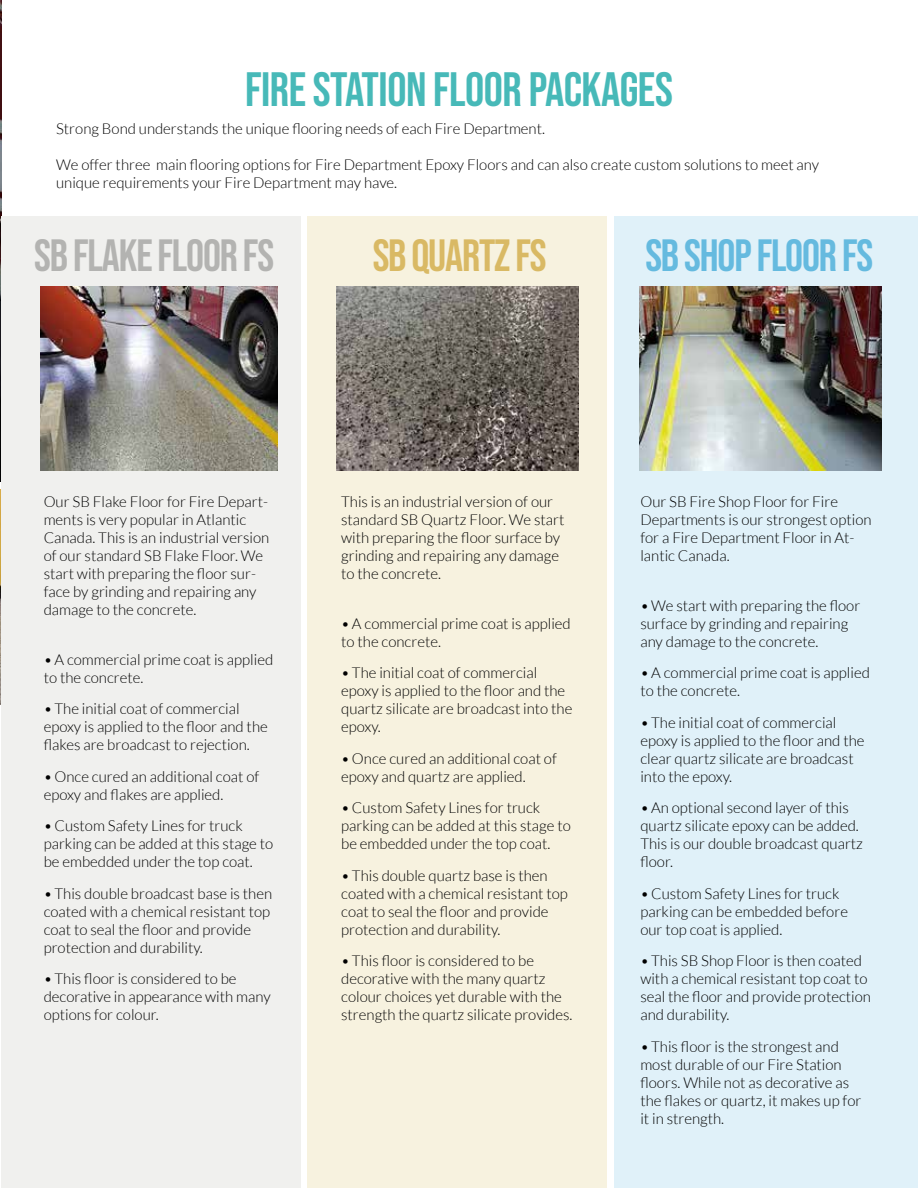
<style>
.page{position:relative;width:918px;height:1188px;background:#fff}
.page>*{position:absolute;margin:0;border:0;box-sizing:border-box;transform-origin:0 0}
.t1{font:48px "Bebas Neue";letter-spacing:-.01em;color:#47b9b8}
.t2{font:45px "Bebas Neue";letter-spacing:-.025em;color:#b3b3b1}
.t3{font:45px "Bebas Neue";letter-spacing:-.025em;color:#65badf}
.t4{font:45px "Bebas Neue";letter-spacing:-.025em;color:#d9b964}
.t5{font:300 15px/18px "Lato";color:#000}
</style>
<div class="page">
<img style="left:0;top:0;width:1px;height:482px">
<img style="left:0;top:489px;width:1px;height:215px">
<div style="left:1px;top:216px;width:300px;height:972px;background:#f0f0ee"></div>
<div style="left:308px;top:216px;width:299px;height:972px;background:#f7f2df"></div>
<div style="left:614px;top:216px;width:304px;height:972px;background:#e0f1f9"></div>
<img style="left:40px;top:287px;width:238px;height:183px">
<img style="left:336px;top:287px;width:242px;height:183px">
<img style="left:640px;top:287px;width:242px;height:183px">
<h1 class="t1" style="left:245px;top:62px;width:429px">FIRE STATION FLOOR PACKAGES</h1>
<p class="t5" style="left:56px;top:120px;width:490px">Strong Bond understands the unique flooring needs of each Fire Department.</p>
<p class="t5" style="left:56px;top:156px;width:765px">We offer three main flooring options for Fire Department Epoxy Floors and can also create custom solutions to meet any unique requirements your Fire Department may have.</p>
<h2 class="t2" style="left:34px;top:230px;width:241px">SB FLAKE FLOOR FS</h2>
<h2 class="t4" style="left:373px;top:230px;width:175px">SB QUARTZ FS</h2>
<h2 class="t3" style="left:645px;top:230px;width:229px">SB SHOP FLOOR FS</h2>
<p class="t5" style="left:44px;top:493px;width:227px">Our SB Flake Floor for Fire Depart&shy;ments is very popular in Atlantic Canada. This is an industrial version of our standard SB Flake Floor. We start with preparing the floor sur&shy;face by grinding and repairing any damage to the concrete.</p>
<p class="t5" style="left:44px;top:650px;width:231px">•A commercial prime coat is applied to the concrete.</p>
<p class="t5" style="left:44px;top:700px;width:226px">•The initial coat of commercial epoxy is applied to the floor and the flakes are broadcast to rejection.</p>
<p class="t5" style="left:44px;top:767px;width:217px">•Once cured an additional coat of epoxy and flakes are applied.</p>
<p class="t5" style="left:44px;top:817px;width:231px">•Custom Safety Lines for truck parking can be added at this stage to be embedded under the top coat.</p>
<p class="t5" style="left:44px;top:884px;width:230px">•This double broadcast base is then coated with a chemical resistant top coat to seal the floor and provide protection and durability.</p>
<p class="t5" style="left:44px;top:970px;width:229px">•This floor is considered to be decorative in appearance with many options for colour.</p>
<p class="t5" style="left:341px;top:493px;width:225px">This is an industrial version of our standard SB Quartz Floor. We start with preparing the floor surface by grinding and repairing any damage to the concrete.</p>
<p class="t5" style="left:341px;top:614px;width:231px">•A commercial prime coat is applied to the concrete.</p>
<p class="t5" style="left:341px;top:664px;width:233px">•The initial coat of commercial epoxy is applied to the floor and the quartz silicate are broadcast into the epoxy.</p>
<p class="t5" style="left:341px;top:749px;width:217px">•Once cured an additional coat of epoxy and quartz are applied.</p>
<p class="t5" style="left:341px;top:799px;width:231px">•Custom Safety Lines for truck parking can be added at this stage to be embedded under the top coat.</p>
<p class="t5" style="left:341px;top:866px;width:228px">•This double quartz base is then coated with a chemical resistant top coat to seal the floor and provide protection and durability.</p>
<p class="t5" style="left:341px;top:952px;width:233px">•This floor is considered to be decorative with the many quartz colour choices yet durable with the strength the quartz silicate provides.</p>
<p class="t5" style="left:640px;top:493px;width:233px">Our SB Fire Shop Floor for Fire<br>Departments is our strongest option for a Fire Department Floor in At&shy;lantic Canada.</p>
<p class="t5" style="left:640px;top:596px;width:221px">•We start with preparing the floor surface by grinding and repairing any damage to the concrete.</p>
<p class="t5" style="left:640px;top:664px;width:231px">•A commercial prime coat is applied to the concrete.</p>
<p class="t5" style="left:640px;top:713px;width:226px">•The initial coat of commercial epoxy is applied to the floor and the clear quartz silicate are broadcast into the epoxy.</p>
<p class="t5" style="left:640px;top:799px;width:224px">•An optional second layer of this quartz silicate epoxy can be added.<br>This is our double broadcast quartz floor.</p>
<p class="t5" style="left:640px;top:884px;width:209px">•Custom Safety Lines for truck parking can be embedded before our top coat is applied.</p>
<p class="t5" style="left:640px;top:952px;width:232px">•This SB Shop Floor is then coated with a chemical resistant top coat to seal the floor and provide protection and durability.</p>
<p class="t5" style="left:640px;top:1037px;width:223px">•This floor is the strongest and most durable of our Fire Station floors. While not as decorative as the flakes or quartz, it makes up for it in strength.</p>
</div>
